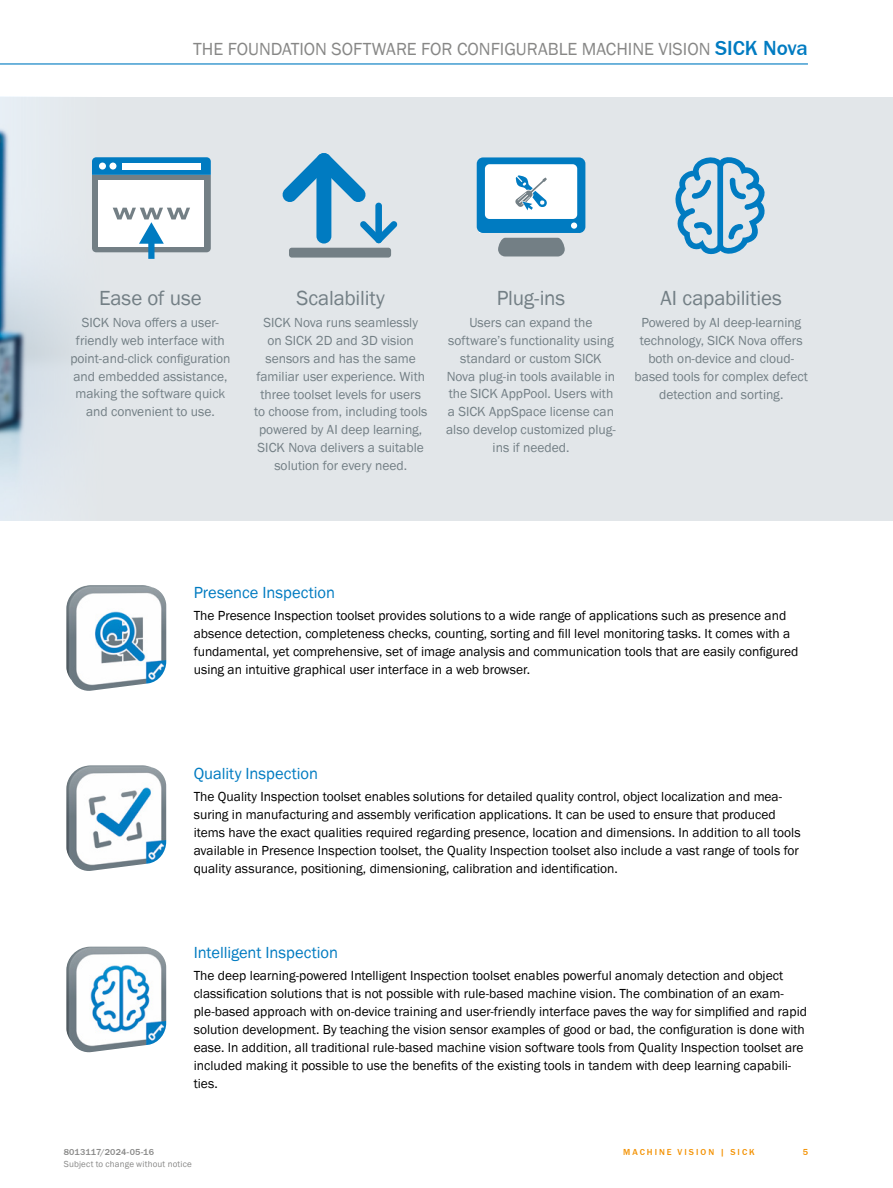
<style>
.page{position:relative;width:893px;height:1188px;background:#fff}
.page>*{position:absolute;margin:0;border:0;box-sizing:border-box;transform-origin:0 0}
.t1{font:21px "SICK Franklin";letter-spacing:-.005em;color:#737f85}
.t2{font:18px "SICK Franklin";color:#878786}
.t3{font:16.5px "SICK Franklin";color:#007bc1}
.t4{font:13.5px/17.9px "SICK Franklin";color:#000}
.t5{font:13.5px/17.9px "SICK Franklin";color:#737f85;text-align:center}
.t6{font:9px "SICK Franklin";letter-spacing:.02em;color:#878786}
.t7{font:500 9px "SICK Franklin";letter-spacing:.225em;color:#f39100}
.t8{font:500 9px "SICK Franklin";letter-spacing:.02em;color:#878786}
.s1{font-weight:500;font-size:21px;color:#007bc1}
</style>
<div class="page">
<hr style="left:0;top:63px;width:808px;height:2px;background:#007bc1">
<div style="left:0;top:97px;width:893px;height:424px;background:#e2e6e9"></div>
<img style="left:0;top:97px;width:298px;height:273px">
<div style="left:289px;top:248px;width:102px;height:10px;background:#737f85;border-radius:3px"></div>
<div style="left:375px;top:203px;width:7px;height:35px;background:#007bc1;border-radius:3px"></div>
<svg style="left:360px;top:221px;width:37px;height:23px"></svg>
<div style="left:316px;top:165px;width:15px;height:79px;background:#007bc1;border-radius:7px"></div>
<svg style="left:283px;top:153px;width:83px;height:50px"></svg>
<div style="left:148px;top:240px;width:7px;height:19px;background:#007bc1"></div>
<svg style="left:92px;top:157px;width:119px;height:95px;background:#b8ceda"></svg>
<svg style="left:675px;top:157px;width:90px;height:98px"></svg>
<img style="left:0;top:101px;width:47px;height:420px">
<div style="left:498px;top:238px;width:67px;height:19px;background:#737f85;border-radius:7px"></div>
<svg style="left:477px;top:157px;width:108px;height:76px;background:#94c6e3"></svg>
<img style="left:66px;top:585px;width:100px;height:106px">
<img style="left:66px;top:765px;width:100px;height:106px">
<img style="left:66px;top:947px;width:100px;height:105px">
<h2 class="t2" style="left:193px;top:38px;width:616px">THE FOUNDATION SOFTWARE FOR CONFIGURABLE MACHINE VISION <span class="s1">SICK Nova</span></h2>
<h1 class="t1" style="left:99px;top:285px;width:104px">Ease of use</h1>
<p class="t5" style="left:70px;top:314px;width:162px">SICK Nova offers a user&shy;friendly web interface with point-and-click configuration and embedded assistance, making the software quick and convenient to use.</p>
<h1 class="t1" style="left:296px;top:285px;width:90px">Scalability</h1>
<p class="t5" style="left:254px;top:314px;width:175px">SICK Nova runs seamlessly<br>on SICK 2D and 3D vision sensors and has the same familiar user experience. With three toolset levels for users to choose from, including tools powered by AI deep learning,<br>SICK Nova delivers a suitable solution for every need.</p>
<h1 class="t1" style="left:497px;top:285px;width:70px">Plug-ins</h1>
<p class="t5" style="left:446px;top:314px;width:171px">Users can expand the software’s functionality using standard or custom SICK<br>Nova plug-in tools available in the SICK AppPool. Users with a SICK AppSpace license can also develop customized plug&shy;ins if needed.</p>
<h1 class="t1" style="left:661px;top:285px;width:123px">AI capabilities</h1>
<p class="t5" style="left:635px;top:314px;width:175px">Powered by AI deep-learning technology, SICK Nova offers both on-device and cloud&shy;based tools for complex defect detection and sorting.</p>
<p class="t3" style="left:194px;top:582px;width:143px">Presence Inspection</p>
<p class="t4" style="left:194px;top:607px;width:606px">The Presence Inspection toolset provides solutions to a wide range of applications such as presence and absence detection, completeness checks, counting, sorting and fill level monitoring tasks. It comes with a fundamental, yet comprehensive, set of image analysis and communication tools that are easily configured using an intuitive graphical user interface in a web browser.</p>
<p class="t3" style="left:194px;top:763px;width:126px">Quality Inspection</p>
<p class="t4" style="left:194px;top:788px;width:608px">The Quality Inspection toolset enables solutions for detailed quality control, object localization and mea&shy;suring in manufacturing and assembly verification applications. It can be used to ensure that produced items have the exact qualities required regarding presence, location and dimensions. In addition to all tools available in Presence Inspection toolset, the Quality Inspection toolset also include a vast range of tools for quality assurance, positioning, dimensioning, calibration and identification.</p>
<p class="t3" style="left:194px;top:942px;width:146px">Intelligent Inspection</p>
<p class="t4" style="left:194px;top:967px;width:615px">The deep learning-powered Intelligent Inspection toolset enables powerful anomaly detection and object classification solutions that is not possible with rule-based machine vision. The combination of an exam&shy;ple-based approach with on-device training and user-friendly interface paves the way for simplified and rapid solution development. By teaching the vision sensor examples of good or bad, the configuration is done with ease. In addition, all traditional rule-based machine vision software tools from Quality Inspection toolset are included making it possible to use the benefits of the existing tools in tandem with deep learning capabili&shy;ties.</p>
<p class="t8" style="left:64px;top:1146px;width:92px">8013117/2024-05-16</p>
<p class="t7" style="left:623px;top:1146px;width:133px">MACHINE VISION | SICK</p>
<p class="t6" style="left:64px;top:1159px;width:130px">Subject to change without notice</p>
<p class="t7" style="left:803px;top:1146px;width:7px">5</p>
</div>
